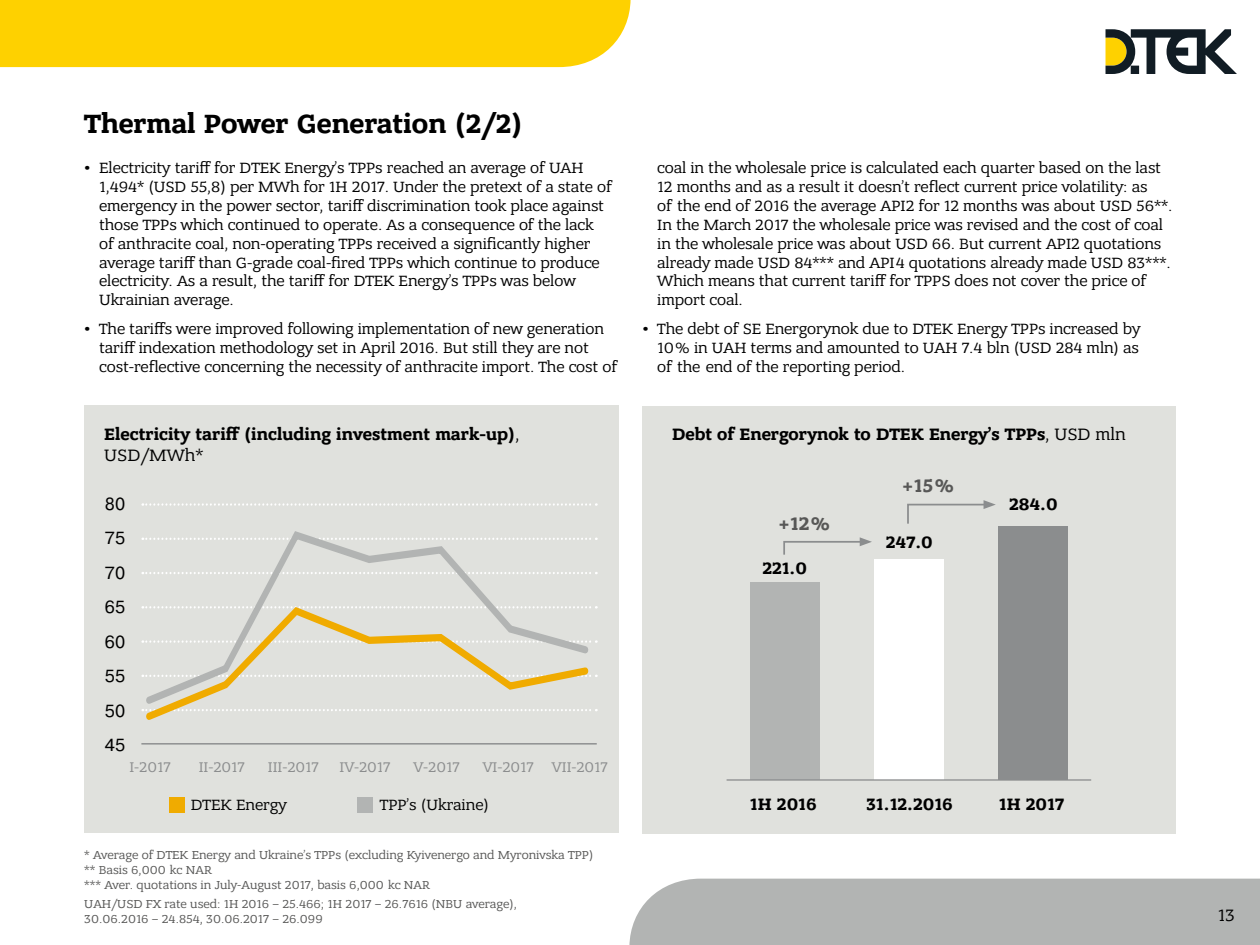
<style>
.page{position:relative;width:1260px;height:945px;background:#fff}
.page>*{position:absolute;margin:0;border:0;box-sizing:border-box;transform-origin:0 0}
.t1{font:700 28px "Bandera Pro";color:#000}
.t2{font:700 19.25px "Bandera Pro";color:#575756}
.t3{font:700 17.5px/21px "Bandera Pro";color:#000}
.t4{font:17.5px/34.5px "Pragmatica";color:#000;text-align:justify}
.t5{font:17.5px "Bandera Pro";color:#000}
.t6{font:15.75px/18.9px "Bandera Pro";letter-spacing:-.005em;color:#000}
.t7{font:14.88px "Bandera Pro";letter-spacing:-.005em;color:#8b8d8e}
.t8{font:12.25px/14.7px "Bandera Pro";color:#575756}
.s1{font-weight:700}
.s2{font-weight:400}
</style>
<div class="page">
<div style="left:629px;top:879px;width:631px;height:66px;background:#b2b4b3"></div>
<svg style="left:1106px;top:29px;width:131px;height:45px"></svg>
<div style="left:0;top:0;width:631px;height:67px;background:#fed100"></div>
<div style="left:642px;top:406px;width:534px;height:427px;background:#e0e1dd"></div>
<div style="left:998px;top:526px;width:69px;height:254px;background:#8b8d8e"></div>
<svg style="left:783px;top:537px;width:89px;height:18px"></svg>
<svg style="left:907px;top:500px;width:89px;height:24px"></svg>
<div style="left:874px;top:560px;width:69px;height:220px;background:#fff"></div>
<div style="left:750px;top:583px;width:69px;height:197px;background:#b2b4b3"></div>
<hr style="left:727px;top:779px;width:364px;height:2px;background:#8b8d8e">
<div style="left:84px;top:406px;width:534px;height:427px;background:#e0e1dd"></div>
<svg style="left:142px;top:503px;width:455px;height:3px"></svg>
<div style="left:357px;top:797px;width:16px;height:16px;background:#b2b4b3"></div>
<div style="left:169px;top:797px;width:16px;height:16px;background:#f0ab00"></div>
<hr style="left:141px;top:743px;width:456px;height:2px;background:#8b8d8e">
<svg style="left:142px;top:709px;width:449px;height:11px"></svg>
<svg style="left:142px;top:531px;width:449px;height:178px"></svg>
<h1 class="t1" style="left:84px;top:106px;width:440px">Thermal Power Generation (2/2)</h1>
<p class="t6" style="left:99px;top:158px;width:514px;text-indent:-15px"><span class="s1">•</span> Electricity tariff for DTEK Energy’s TPPs reached an average of UAH 1,494* (USD 55,8) per MWh for 1H 2017. Under the pretext of a state of emergency in the power sector, tariff discrimination took place against those TPPs which continued to operate. As a consequence of the lack of anthracite coal, non-operating TPPs received a significantly higher average tariff than G-grade coal-fired TPPs which continue to produce electricity. As a result, the tariff for DTEK Energy’s TPPs was below Ukrainian average.</p>
<p class="t6" style="left:99px;top:320px;width:519px;text-indent:-15px"><span class="s1">•</span> The tariffs were improved following implementation of new generation tariff indexation methodology set in April 2016. But still they are not cost-reflective concerning the necessity of anthracite import. The cost of</p>
<p class="t3" style="left:104px;top:424px;width:417px">Electricity tariff (including investment mark-up)<span class="s2">,<br>USD/MWh*</span></p>
<p class="t4" style="left:105px;top:487px;width:22px">80<br>75<br>70<br>65<br>60<br>55<br>50<br>45</p>
<p class="t7" style="left:129px;top:758px;width:43px">I-2017</p>
<p class="t7" style="left:199px;top:758px;width:47px">II-2017</p>
<p class="t7" style="left:268px;top:758px;width:52px">III-2017</p>
<p class="t7" style="left:340px;top:758px;width:52px">IV-2017</p>
<p class="t7" style="left:414px;top:758px;width:48px">V-2017</p>
<p class="t7" style="left:483px;top:758px;width:127px">VI-2017 VII-2017</p>
<p class="t6" style="left:191px;top:796px;width:97px">DTEK Energy</p>
<p class="t6" style="left:380px;top:796px;width:111px">TPP’s (Ukraine)</p>
<p class="t8" style="left:84px;top:848px;width:510px">* Average of DTEK Energy and Ukraine’s TPPs (excluding Kyivenergo and Myronivska TPP) ** Basis 6,000 kc NAR<br>*** Aver. quotations in July-August 2017, basis 6,000 kc NAR</p>
<p class="t8" style="left:84px;top:897px;width:434px">UAH/USD FX rate used: 1H 2016 – 25.466; 1H 2017 – 26.7616 (NBU average),<br>30.06.2016 – 24.854, 30.06.2017 – 26.099</p>
<p class="t6" style="left:657px;top:158px;width:517px">coal in the wholesale price is calculated each quarter based on the last 12 months and as a result it doesn’t reflect current price volatility: as<br>of the end of 2016 the average API2 for 12 months was about USD 56**.<br>In the March 2017 the wholesale price was revised and the cost of coal in the wholesale price was about USD 66. But current API2 quotations already made USD 84*** and API4 quotations already made USD 83***.<br>Which means that current tariff for TPPS does not cover the price of import coal.</p>
<p class="t6" style="left:657px;top:320px;width:485px;text-align:justify;text-indent:-15px"><span class="s1">•</span> The debt of SE Energorynok due to DTEK Energy TPPs increased by 10% in UAH terms and amounted to UAH 7.4 bln (USD 284 mln) as of the end of the reporting period.</p>
<p class="t3" style="left:672px;top:425px;width:455px">Debt of Energorynok to DTEK Energy’s TPPs<span class="s2">, USD mln</span></p>
<p class="t2" style="left:779px;top:511px;width:52px">+12%</p>
<p class="t3" style="left:762px;top:558px;width:46px">221.0</p>
<p class="t2" style="left:903px;top:474px;width:52px">+15%</p>
<p class="t3" style="left:886px;top:532px;width:48px">247.0</p>
<p class="t3" style="left:1009px;top:495px;width:50px">284.0</p>
<p class="t3" style="left:750px;top:794px;width:68px">1H 2016</p>
<p class="t3" style="left:866px;top:794px;width:88px">31.12.2016</p>
<p class="t3" style="left:999px;top:794px;width:67px">1H 2017</p>
<p class="t5" style="left:1218px;top:904px;width:19px">13</p>
</div>
